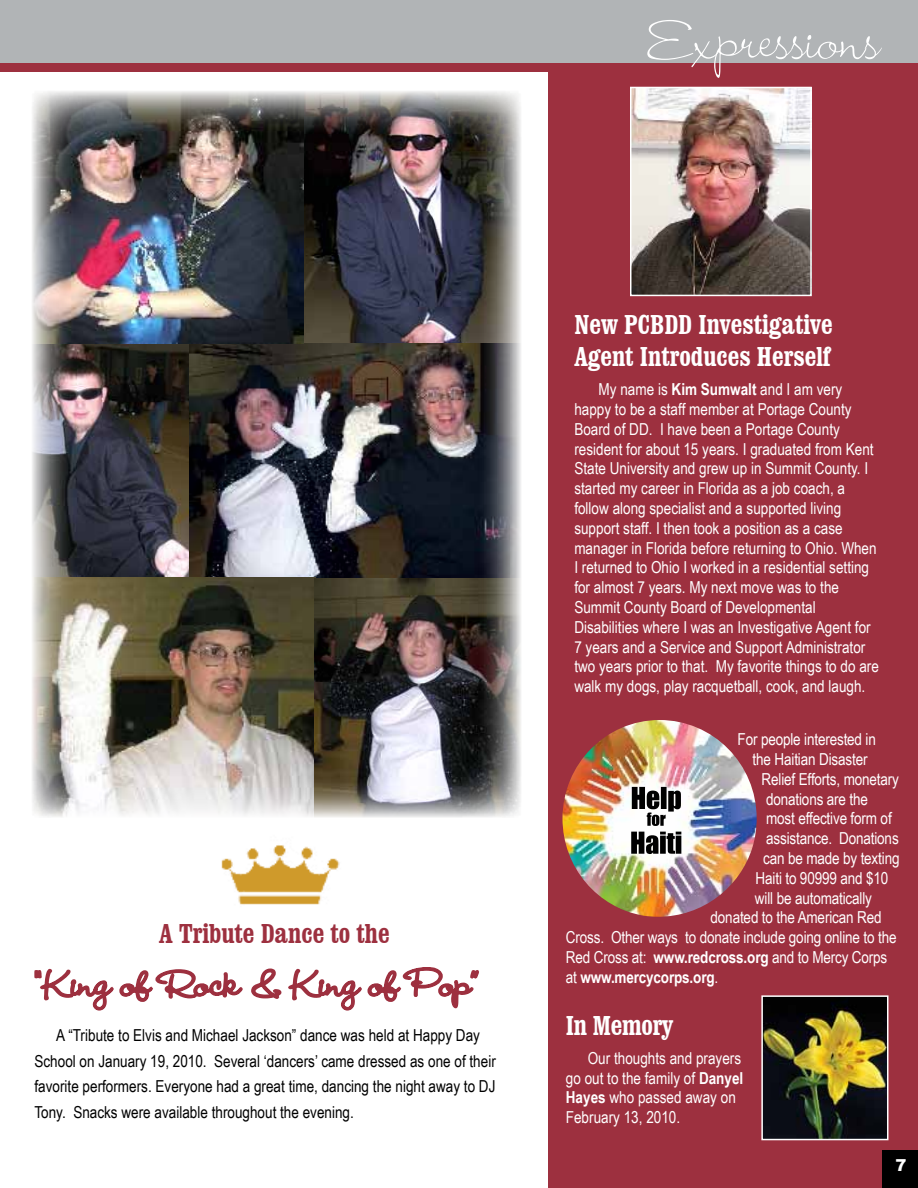
<style>
.page{position:relative;width:918px;height:1188px;background:#fff}
.page>*{position:absolute;margin:0;border:0;box-sizing:border-box;transform-origin:0 0}
.t1{font:72px "Dagobert";color:#fff}
.t2{font:700 condensed 27px/32.4px "Clarendon BT";color:#fff}
.t3{font:700 condensed 27px "Clarendon BT";color:#9d303f}
.t4{font:16.5px/19.8px "Arial Narrow";color:#fff}
.t5{font:16.5px/25.5px "Arial Narrow";color:#000}
.t6{font:700 16.5px "Arial Narrow";letter-spacing:-.01em;color:#fff}
.t7{font:900 16.5px "Arial";color:#fff}
.s1{font-weight:700}
.s2{font-weight:400}
</style>
<div class="page">
<div style="left:548px;top:69px;width:370px;height:1119px;background:#9d303f"></div>
<div style="left:0;top:0;width:918px;height:70px;background:#b1b4b6"></div>
<div style="left:0;top:63px;width:918px;height:9px;background:#9d303f"></div>
<div style="left:883px;top:1150px;width:35px;height:38px;background:#000"></div>
<svg style="left:34px;top:967px;width:445px;height:44px"></svg>
<img style="left:633px;top:90px;width:176px;height:203px">
<div style="left:630px;top:87px;width:182px;height:209px;border:2px solid #fff"></div>
<img style="left:562px;top:720px;width:195px;height:197px">
<svg style="left:632px;top:787px;width:49px;height:39px;background:#7f7f7f"></svg>
<svg style="left:631px;top:832px;width:50px;height:22px"></svg>
<img style="left:221px;top:845px;width:119px;height:60px">
<img style="left:764px;top:998px;width:121px;height:139px">
<div style="left:761px;top:995px;width:127px;height:145px;border:2px solid #fff"></div>
<img style="left:303px;top:91px;width:218px;height:253px">
<img style="left:32px;top:344px;width:158px;height:234px">
<img style="left:190px;top:344px;width:331px;height:234px">
<img style="left:32px;top:91px;width:271px;height:253px">
<img style="left:32px;top:578px;width:282px;height:239px">
<img style="left:314px;top:578px;width:207px;height:239px">
<h1 class="t1" style="left:647px;top:1px;width:234px">Expressions</h1>
<h2 class="t3" style="left:159px;top:917px;width:232px">A Tribute Dance to the</h2>
<p class="t5" style="left:34px;top:1022px;width:463px;text-indent:22px">A “Tribute to Elvis and Michael Jackson” dance was held at Happy Day School on January 19, 2010. Several ‘dancers’ came dressed as one of their favorite performers. Everyone had a great time, dancing the night away to DJ Tony. Snacks were available throughout the evening.</p>
<h2 class="t2" style="left:574px;top:308px;width:260px">New PCBDD Investigative<br>Agent Introduces Herself</h2>
<p class="t4" style="left:574px;top:379px;width:306px;text-indent:24px">My name is <span class="s1">Kim Sumwalt</span> and I am very happy to be a staff member at Portage County Board of DD. I have been a Portage County resident for about 15 years. I graduated from Kent State University and grew up in Summit County. I started my career in Florida as a job coach, a follow along specialist and a supported living support staff. I then took a position as a case manager in Florida before returning to Ohio. When I returned to Ohio I worked in a residential setting for almost 7 years. My next move was to the Summit County Board of Developmental Disabilities where I was an Investigative Agent for 7 years and a Service and Support Administrator two years prior to that. My favorite things to do are walk my dogs, play racquetball, cook, and laugh.</p>
<p class="t4" style="left:738px;top:729px;width:140px">For people interested in</p>
<p class="t4" style="left:753px;top:749px;width:116px">the Haitian Disaster</p>
<p class="t4" style="left:762px;top:768px;width:139px">Relief Efforts, monetary</p>
<p class="t4" style="left:766px;top:788px;width:103px">donations are the</p>
<p class="t4" style="left:766px;top:808px;width:127px">most effective form of</p>
<p class="t4" style="left:766px;top:828px;width:134px">assistance. Donations</p>
<p class="t4" style="left:763px;top:848px;width:138px">can be made by texting</p>
<p class="t4" style="left:756px;top:867px;width:134px">Haiti to 90999 and $10</p>
<p class="t4" style="left:755px;top:887px;width:119px">will be automatically</p>
<p class="t4" style="left:711px;top:907px;width:172px">donated to the American Red</p>
<p class="t4" style="left:566px;top:927px;width:332px">Cross. Other ways to donate include going online to the</p>
<p class="t4" style="left:566px;top:947px;width:323px">Red Cross at: <span class="s1">www.redcross.org</span> and to Mercy Corps</p>
<p class="t6" style="left:566px;top:964px;width:154px"><span class="s2">at</span> www.mercycorps.org<span class="s2">.</span></p>
<h2 class="t2" style="left:566px;top:1009px;width:109px">In Memory</h2>
<p class="t4" style="left:566px;top:1047px;width:179px;text-indent:22px">Our thoughts and prayers go out to the family of <span class="s1">Danyel<br>Hayes</span> who passed away on<br>February 13, 2010.</p>
<p class="t7" style="left:896px;top:1153px;width:13px">7</p>
</div>
